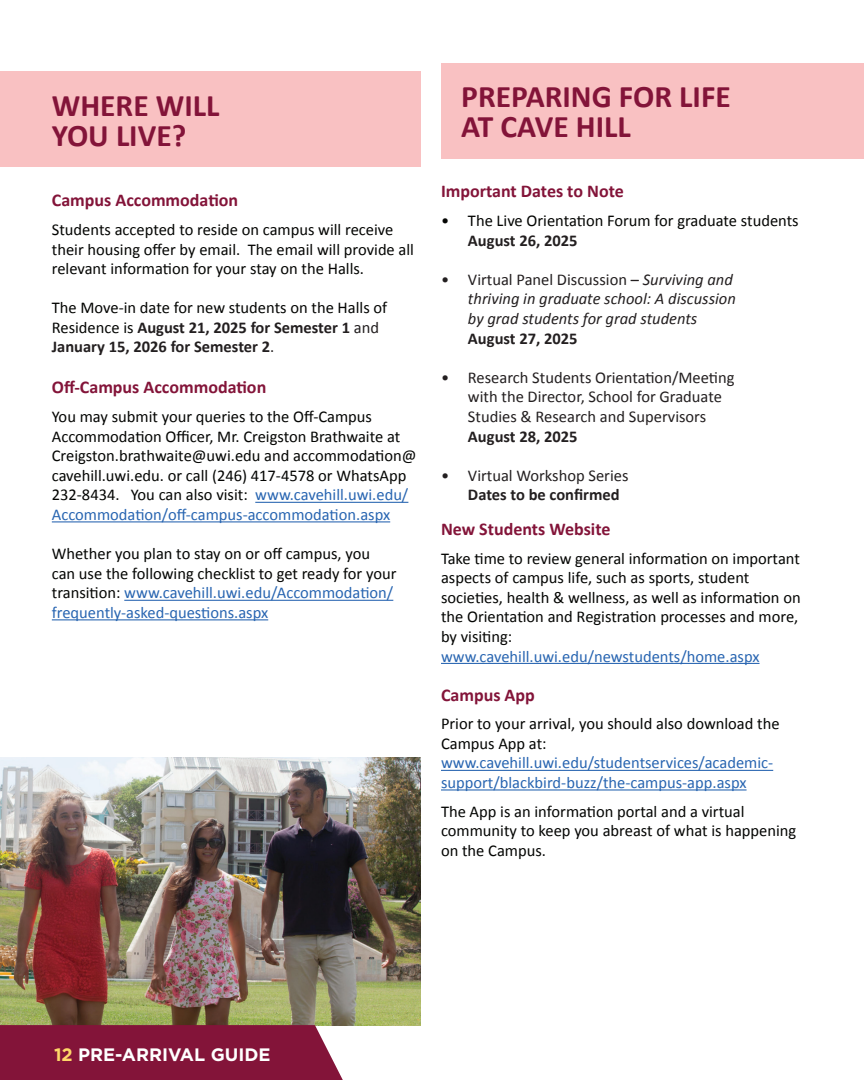
<style>
.page{position:relative;width:864px;height:1080px;background:#fff}
.page>*{position:absolute;margin:0;border:0;box-sizing:border-box;transform-origin:0 0}
.t1{font:700 31.5px/30px "Calibri";color:#831439}
.t2{font:700 18px "Calibri";color:#831439}
.t3{font:700 18px "Gotham";color:#fff}
.t4{font:16.5px/19.6px "Calibri";color:#040503}
.t5{font:16.5px/19.6px "Calibri";color:#2865b1}
.t6{font:16.5px/19.6px "Calibri";color:#231f20}
.t7{font:italic 16.5px/19.6px "Calibri";color:#231f20}
.t8{font:700 16.5px "Calibri";color:#231f20}
.s1{font-weight:700;color:#231f20}
.s2{color:#231f20}
.s3{color:#2865b1}
.s4{font-style:normal}
.s5{color:#fed669}
</style>
<div class="page">
<img style="left:0;top:758px;width:421px;height:268px">
<div style="left:0;top:1025px;width:343px;height:55px;background:#831439"></div>
<div style="left:0;top:72px;width:421px;height:65px;background:#f9c1c2"></div>
<div style="left:0;top:102px;width:421px;height:65px;background:#f9c1c2"></div>
<hr style="left:255px;top:502px;width:153px;height:1px;background:#2865b1">
<hr style="left:52px;top:521px;width:338px;height:1px;background:#2865b1">
<hr style="left:124px;top:600px;width:269px;height:1px;background:#2865b1">
<hr style="left:52px;top:619px;width:216px;height:1px;background:#2865b1">
<div style="left:441px;top:64px;width:423px;height:65px;background:#f9c1c2"></div>
<div style="left:441px;top:94px;width:423px;height:65px;background:#f9c1c2"></div>
<hr style="left:441px;top:663px;width:319px;height:1px;background:#2865b1">
<hr style="left:441px;top:770px;width:332px;height:1px;background:#2865b1">
<hr style="left:441px;top:789px;width:306px;height:2px;background:#2865b1">
<h1 class="t1" style="left:52px;top:89px;width:169px">WHERE WILL<br>YOU LIVE?</h1>
<p class="t2" style="left:52px;top:188px;width:188px">Campus Accommodation</p>
<p class="t4" style="left:52px;top:219px;width:364px">Students accepted to reside on campus will receive their housing offer by email. The email will provide all relevant information for your stay on the Halls.</p>
<p class="t4" style="left:52px;top:298px;width:337px">The Move-in date for new students on the Halls of<br>Residence is <span class="s1">August 21, 2025 for Semester 1</span> <span class="s2">and<br></span><span class="s1">January 15, 2026 for Semester 2</span><span class="s2">.</span></p>
<p class="t2" style="left:52px;top:375px;width:216px">Off-Campus Accommodation</p>
<p class="t4" style="left:52px;top:406px;width:366px">You may submit your queries to the Off-Campus Accommodation Officer, Mr. Creigston Brathwaite at Creigston.brathwaite@uwi.edu and accommodation@ cavehill.uwi.edu. or call (246) 417-4578 or WhatsApp 232-8434. You can also visit: <span class="s3">www.cavehill.uwi.edu/ Accommodation/off-campus-accommodation.aspx</span></p>
<p class="t4" style="left:52px;top:543px;width:346px">Whether you plan to stay on or off campus, you can use the following checklist to get ready for your transition: <span class="s3">www.cavehill.uwi.edu/Accommodation/ frequently-asked-questions.aspx</span></p>
<h1 class="t1" style="left:461px;top:81px;width:271px">PREPARING FOR LIFE<br>AT CAVE HILL</h1>
<p class="t2" style="left:441px;top:179px;width:184px">Important Dates to Note</p>
<p class="t4" style="left:441px;top:210px;width:359px">• The Live Orientation Forum for graduate students</p>
<p class="t8" style="left:468px;top:229px;width:111px">August 26, 2025</p>
<p class="t7" style="left:468px;top:269px;width:269px;text-indent:-27px"><span class="s4">• Virtual Panel Discussion –</span> Surviving and thriving in graduate school: A discussion by grad students for grad students</p>
<p class="t8" style="left:468px;top:326px;width:111px">August 27, 2025</p>
<p class="t6" style="left:468px;top:367px;width:268px;text-indent:-27px">• Research Students Orientation/Meeting with the Director, School for Graduate<br>Studies &amp; Research and Supervisors</p>
<p class="t8" style="left:468px;top:424px;width:111px">August 28, 2025</p>
<p class="t6" style="left:441px;top:465px;width:189px">• Virtual Workshop Series</p>
<p class="t8" style="left:468px;top:483px;width:153px">Dates to be confirmed</p>
<p class="t2" style="left:441px;top:516px;width:171px">New Students Website</p>
<p class="t4" style="left:441px;top:548px;width:361px">Take time to review general information on important aspects of campus life, such as sports, student societies, health &amp; wellness, as well as information on the Orientation and Registration processes and more, by visiting:</p>
<p class="t5" style="left:441px;top:646px;width:320px">www.cavehill.uwi.edu/newstudents/home.aspx</p>
<p class="t2" style="left:441px;top:682px;width:95px">Campus App</p>
<p class="t4" style="left:441px;top:714px;width:340px">Prior to your arrival, you should also download the<br>Campus App at:</p>
<p class="t5" style="left:441px;top:753px;width:334px">www.cavehill.uwi.edu/studentservices/academic&shy;support/blackbird-buzz/the-campus-app.aspx</p>
<p class="t4" style="left:441px;top:801px;width:357px">The App is an information portal and a virtual community to keep you abreast of what is happening on the Campus.</p>
<p class="t3" style="left:54px;top:1043px;width:218px"><span class="s5">12</span> PRE-ARRIVAL GUIDE</p>
</div>
